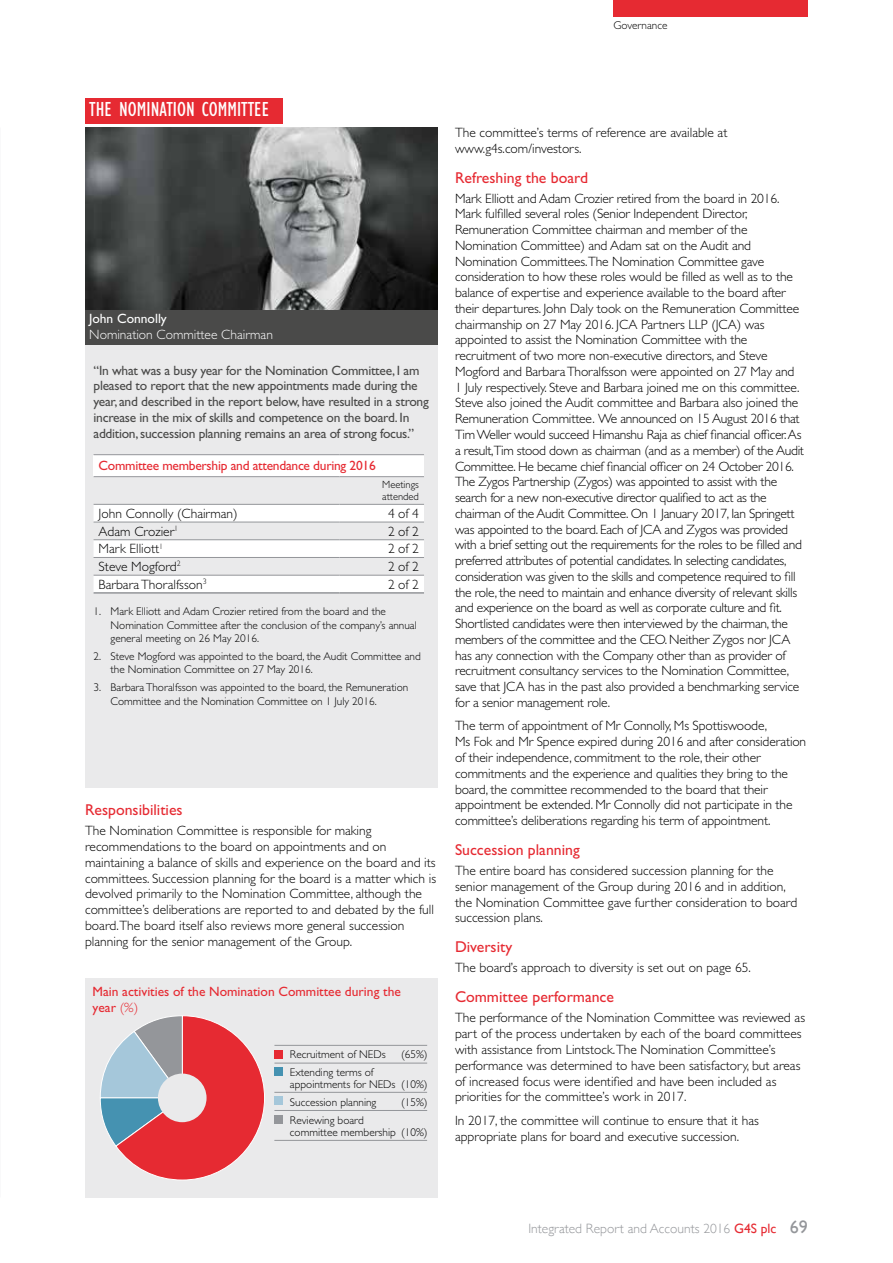
<style>
.page{position:relative;width:893px;height:1263px;background:#fff}
.page>*{position:absolute;margin:0;border:0;box-sizing:border-box;transform-origin:0 0}
.t1{font:condensed 21px "Gill Sans Std";color:#fff}
.t2{font:15.75px "Gill Sans Std";color:#e62a32}
.t3{font:300 13.5px/15.8px "Gill Sans Std";letter-spacing:-.01em;color:#000}
.t4{font:13.5px/15.8px "Gill Sans Std";letter-spacing:-.02em;color:#4a4a49}
.t5{font:13.5px/16.2px "Gill Sans Std";color:#e62a32}
.t6{font:13.5px "Gill Sans Std";letter-spacing:-.02em;color:#e62a32}
.t7{font:300 13.5px "Gill Sans";color:#94969a}
.t8{font:300 13.5px "Gill Sans Std";color:#fff}
.t9{font:13.5px "Gill Sans Std";color:#fff}
.t10{font:300 11.25px/13.5px "Gill Sans Std";color:#000}
.t11{font:300 10.5px/12px "Gill Sans Std";color:#000}
.s1{font-weight:300}
.s2{font-weight:400;color:#e62a32}
.s3{font-weight:400;font-size:18px}
</style>
<div class="page">
<img style="left:85px;top:128px;width:353px;height:182px">
<div style="left:85px;top:344px;width:353px;height:444px;background:#eaeaeb"></div>
<div style="left:94px;top:455px;width:330px;height:22px;background:#fff"></div>
<svg style="left:94px;top:505px;width:330px;height:87px"></svg>
<hr style="left:94px;top:454px;width:246px;height:1px;background:#94969a">
<hr style="left:340px;top:454px;width:84px;height:1px;background:#94969a">
<hr style="left:94px;top:476px;width:246px;height:1px;background:#94969a">
<hr style="left:340px;top:476px;width:84px;height:1px;background:#94969a">
<hr style="left:94px;top:504px;width:246px;height:1px;background:#94969a">
<hr style="left:340px;top:504px;width:84px;height:1px;background:#94969a">
<hr style="left:94px;top:522px;width:246px;height:1px;background:#94969a">
<hr style="left:340px;top:522px;width:84px;height:1px;background:#94969a">
<hr style="left:94px;top:539px;width:246px;height:1px;background:#94969a">
<hr style="left:340px;top:539px;width:84px;height:1px;background:#94969a">
<hr style="left:94px;top:557px;width:246px;height:1px;background:#94969a">
<hr style="left:340px;top:557px;width:84px;height:1px;background:#94969a">
<hr style="left:94px;top:575px;width:246px;height:1px;background:#94969a">
<hr style="left:340px;top:575px;width:84px;height:1px;background:#94969a">
<hr style="left:94px;top:592px;width:246px;height:2px;background:#94969a">
<hr style="left:340px;top:592px;width:84px;height:2px;background:#94969a">
<div style="left:85px;top:98px;width:197px;height:25px;background:#e62a32"></div>
<div style="left:85px;top:978px;width:353px;height:220px;background:#eaeaeb"></div>
<svg style="left:100px;top:1015px;width:165px;height:165px"></svg>
<div style="left:158px;top:1073px;width:49px;height:49px;background:#eaeaeb;border-radius:50%"></div>
<hr style="left:274px;top:1045px;width:153px;height:1px;background:#94969a">
<hr style="left:274px;top:1063px;width:153px;height:1px;background:#94969a">
<hr style="left:274px;top:1092px;width:153px;height:1px;background:#94969a">
<hr style="left:274px;top:1110px;width:153px;height:1px;background:#94969a">
<div style="left:274px;top:1050px;width:9px;height:8px;background:#e62a32"></div>
<div style="left:274px;top:1096px;width:9px;height:9px;background:#a5c7da"></div>
<div style="left:274px;top:1068px;width:9px;height:8px;background:#4592b1"></div>
<hr style="left:274px;top:1140px;width:153px;height:1px;background:#94969a">
<div style="left:274px;top:1115px;width:9px;height:9px;background:#94969a"></div>
<div style="left:85px;top:310px;width:353px;height:34px;background:#4a4a49"></div>
<div style="left:613px;top:0;width:195px;height:17px;background:#e62a32"></div>
<p class="t10" style="left:613px;top:19px;width:55px">Governance</p>
<h1 class="t1" style="left:89px;top:98px;width:182px">THE NOMINATION COMMITTEE</h1>
<p class="t9" style="left:89px;top:311px;width:79px">John Connolly</p>
<p class="t8" style="left:89px;top:327px;width:185px">Nomination Committee Chairman</p>
<p class="t4" style="left:94px;top:362px;width:337px">“In what was a busy year for the Nomination Committee, I am pleased to report that the new appointments made during the year, and described in the report below, have resulted in a strong increase in the mix of skills and competence on the board. In addition, succession planning remains an area of strong focus.”</p>
<p class="t6" style="left:99px;top:458px;width:279px">Committee membership and attendance during 2016</p>
<p class="t11" style="left:382px;top:479px;width:38px">Meetings attended</p>
<p class="t3" style="left:99px;top:505px;width:141px">John Connolly (Chairman)</p>
<p class="t3" style="left:388px;top:505px;width:32px">4 of 4</p>
<p class="t3" style="left:99px;top:523px;width:81px">Adam Crozier<sup>1</sup></p>
<p class="t3" style="left:388px;top:523px;width:32px">2 of 2</p>
<p class="t3" style="left:99px;top:541px;width:66px">Mark Elliott<sup>1</sup></p>
<p class="t3" style="left:388px;top:541px;width:32px">2 of 2</p>
<p class="t3" style="left:99px;top:559px;width:84px">Steve Mogford<sup>2</sup></p>
<p class="t3" style="left:388px;top:559px;width:32px">2 of 2</p>
<p class="t3" style="left:99px;top:576px;width:110px">Barbara Thoralfsson<sup>3</sup></p>
<p class="t3" style="left:388px;top:576px;width:32px">2 of 2</p>
<p class="t10" style="left:111px;top:605px;width:308px;text-indent:-17px">1. Mark Elliott and Adam Crozier retired from the board and the<br>Nomination Committee after the conclusion of the company’s annual general meeting on 26 May 2016.</p>
<p class="t10" style="left:111px;top:649px;width:312px;text-indent:-17px">2. Steve Mogford was appointed to the board, the Audit Committee and the Nomination Committee on 27 May 2016.</p>
<p class="t10" style="left:111px;top:681px;width:299px;text-indent:-17px">3. Barbara Thoralfsson was appointed to the board, the Remuneration<br>Committee and the Nomination Committee on 1 July 2016.</p>
<p class="t2" style="left:85px;top:801px;width:99px">Responsibilities</p>
<p class="t3" style="left:85px;top:823px;width:353px">The Nomination Committee is responsible for making recommendations to the board on appointments and on maintaining a balance of skills and experience on the board and its committees. Succession planning for the board is a matter which is devolved primarily to the Nomination Committee, although the committee’s deliberations are reported to and debated by the full board.The board itself also reviews more general succession planning for the senior management of the Group.</p>
<p class="t5" style="left:93px;top:983px;width:310px">Main activities of the Nomination Committee during the year <span class="s1">(%)</span></p>
<p class="t10" style="left:290px;top:1047px;width:97px">Recruitment of NEDs</p>
<p class="t10" style="left:401px;top:1047px;width:28px">(65%)</p>
<p class="t10" style="left:290px;top:1066px;width:139px;line-height:12px">Extending terms of appointments for NEDs (10%)</p>
<p class="t10" style="left:290px;top:1095px;width:88px">Succession planning</p>
<p class="t10" style="left:401px;top:1095px;width:28px">(15%)</p>
<p class="t10" style="left:290px;top:1114px;width:139px;line-height:12px">Reviewing board<br>committee membership (10%)</p>
<p class="t3" style="left:455px;top:125px;width:274px">The committee’s terms of reference are available at www.g4s.com/investors.</p>
<p class="t2" style="left:455px;top:168px;width:135px">Refreshing the board</p>
<p class="t3" style="left:455px;top:190px;width:351px">Mark Elliott and Adam Crozier retired from the board in 2016.<br>Mark fulfilled several roles (Senior Independent Director, Remuneration Committee chairman and member of the Nomination Committee) and Adam sat on the Audit and Nomination Committees.The Nomination Committee gave consideration to how these roles would be filled as well as to the balance of expertise and experience available to the board after their departures. John Daly took on the Remuneration Committee chairmanship on 27 May 2016. JCA Partners LLP (JCA) was appointed to assist the Nomination Committee with the recruitment of two more non-executive directors, and Steve Mogford and Barbara Thoralfsson were appointed on 27 May and 1 July respectively. Steve and Barbara joined me on this committee.<br>Steve also joined the Audit committee and Barbara also joined the Remuneration Committee. We announced on 15 August 2016 that Tim Weller would succeed Himanshu Raja as chief financial officer. As a result,Tim stood down as chairman (and as a member) of the Audit Committee. He became chief financial officer on 24 October 2016.<br>The Zygos Partnership (Zygos) was appointed to assist with the search for a new non-executive director qualified to act as the chairman of the Audit Committee. On 1 January 2017, Ian Springett was appointed to the board. Each of JCA and Zygos was provided with a brief setting out the requirements for the roles to be filled and preferred attributes of potential candidates. In selecting candidates, consideration was given to the skills and competence required to fill the role, the need to maintain and enhance diversity of relevant skills and experience on the board as well as corporate culture and fit.<br>Shortlisted candidates were then interviewed by the chairman, the members of the committee and the CEO. Neither Zygos nor JCA has any connection with the Company other than as provider of recruitment consultancy services to the Nomination Committee, save that JCA has in the past also provided a benchmarking service for a senior management role.</p>
<p class="t3" style="left:455px;top:718px;width:353px">The term of appointment of Mr Connolly, Ms Spottiswoode,<br>Ms Fok and Mr Spence expired during 2016 and after consideration of their independence, commitment to the role, their other commitments and the experience and qualities they bring to the board, the committee recommended to the board that their appointment be extended. Mr Connolly did not participate in the committee’s deliberations regarding his term of appointment.</p>
<p class="t2" style="left:455px;top:841px;width:126px">Succession planning</p>
<p class="t3" style="left:455px;top:863px;width:344px">The entire board has considered succession planning for the senior management of the Group during 2016 and in addition, the Nomination Committee gave further consideration to board succession plans.</p>
<p class="t2" style="left:455px;top:938px;width:59px">Diversity</p>
<p class="t3" style="left:455px;top:960px;width:297px">The board’s approach to diversity is set out on page 65.</p>
<p class="t2" style="left:455px;top:988px;width:161px">Committee performance</p>
<p class="t3" style="left:455px;top:1010px;width:352px">The performance of the Nomination Committee was reviewed as part of the process undertaken by each of the board committees with assistance from Lintstock.The Nomination Committee’s performance was determined to have been satisfactory, but areas of increased focus were identified and have been included as priorities for the committee’s work in 2017.</p>
<p class="t3" style="left:455px;top:1113px;width:305px">In 2017, the committee will continue to ensure that it has appropriate plans for board and executive succession.</p>
<p class="t7" style="left:528px;top:1218px;width:281px">Integrated Report and Accounts 2016 <span class="s2">G4S plc</span> <span class="s3">69</span></p>
</div>
